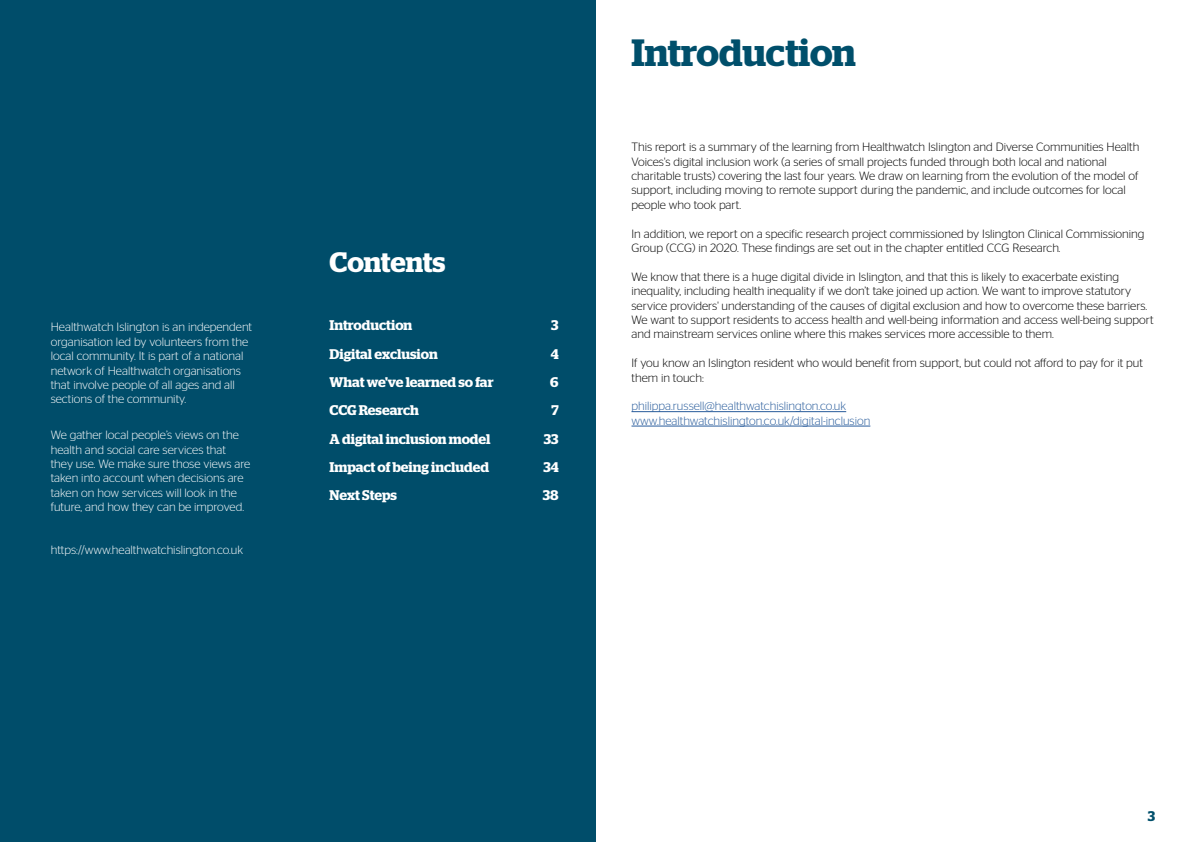
<style>
.page{position:relative;width:1191px;height:842px;background:#fff}
.page>*{position:absolute;margin:0;border:0;box-sizing:border-box;transform-origin:0 0}
.t1{font:600 38px "Stag";letter-spacing:-.005em;color:#004f6b}
.t2{font:600 28px "Stag";letter-spacing:-.005em;color:#fff}
.t3{font:600 14px "Stag";color:#fff}
.t4{font:600 14px "Stag";color:#004f6b}
.t5{font:300 12px/14.4px "Stag Sans";color:#000}
.t6{font:300 12px/14.4px "Stag Sans";color:#fff}
.t7{font:300 12px/14.4px "Stag Sans";color:#275b9b}
.s1{font-style:italic}
</style>
<div class="page">
<div style="left:0;top:0;width:595px;height:842px;background:#004d6a"></div>
<hr style="left:631px;top:411px;width:215px;height:1px;background:#275b9b">
<hr style="left:631px;top:426px;width:239px;height:1px;background:#275b9b">
<p class="t6" style="left:51px;top:320px;width:203px">Healthwatch Islington is an independent organisation led by volunteers from the local community. It is part of a national network of Healthwatch organisations that involve people of all ages and all sections of the community.</p>
<p class="t6" style="left:51px;top:428px;width:201px">We gather local people’s views on the health and social care services that they use. We make sure those views are taken into account when decisions are taken on how services will look in the future, and how they can be improved.</p>
<p class="t6" style="left:51px;top:543px;width:194px">https://www.healthwatchislington.co.uk</p>
<h2 class="t2" style="left:330px;top:246px;width:117px">Contents</h2>
<p class="t3" style="left:330px;top:317px;width:84px">Introduction</p>
<p class="t3" style="left:551px;top:317px;width:9px">3</p>
<p class="t3" style="left:330px;top:345px;width:110px">Digital exclusion</p>
<p class="t3" style="left:551px;top:345px;width:9px">4</p>
<p class="t3" style="left:330px;top:374px;width:165px">What we've learned so far</p>
<p class="t3" style="left:550px;top:374px;width:10px">6</p>
<p class="t3" style="left:330px;top:402px;width:91px">CCG Research</p>
<p class="t3" style="left:551px;top:402px;width:9px">7</p>
<p class="t3" style="left:330px;top:430px;width:162px">A digital inclusion model</p>
<p class="t3" style="left:544px;top:430px;width:16px">33</p>
<p class="t3" style="left:330px;top:459px;width:161px">Impact of being included</p>
<p class="t3" style="left:543px;top:459px;width:17px">34</p>
<p class="t3" style="left:330px;top:487px;width:69px">Next Steps</p>
<p class="t3" style="left:543px;top:487px;width:17px">38</p>
<h1 class="t1" style="left:631px;top:31px;width:226px">Introduction</h1>
<p class="t5" style="left:631px;top:140px;width:509px">This report is a summary of the learning from Healthwatch Islington and Diverse Communities Health Voices's digital inclusion work (a series of small projects funded through both local and national charitable trusts) covering the last four years. We draw on learning from the evolution of the model of support, including moving to remote support during the pandemic, and include outcomes for local people who took part.</p>
<p class="t5" style="left:631px;top:226px;width:514px">In addition, we report on a specific research project commissioned by Islington Clinical Commissioning<br>Group (CCG) in 2020. These findings are set out in the chapter entitled CCG Research<span class="s1">.</span></p>
<p class="t5" style="left:631px;top:269px;width:523px">We know that there is a huge digital divide in Islington, and that this is likely to exacerbate existing inequality, including health inequality if we don’t take joined up action. We want to improve statutory service providers' understanding of the causes of digital exclusion and how to overcome these barriers.<br>We want to support residents to access health and well-being information and access well-being support and mainstream services online where this makes services more accessible to them.</p>
<p class="t5" style="left:631px;top:356px;width:513px">If you know an Islington resident who would benefit from support, but could not afford to pay for it put them in touch:</p>
<p class="t7" style="left:631px;top:399px;width:240px">philippa.russell@healthwatchislington.co.uk www.healthwatchislington.co.uk/digital-inclusion</p>
<p class="t4" style="left:1147px;top:807px;width:9px">3</p>
</div>
